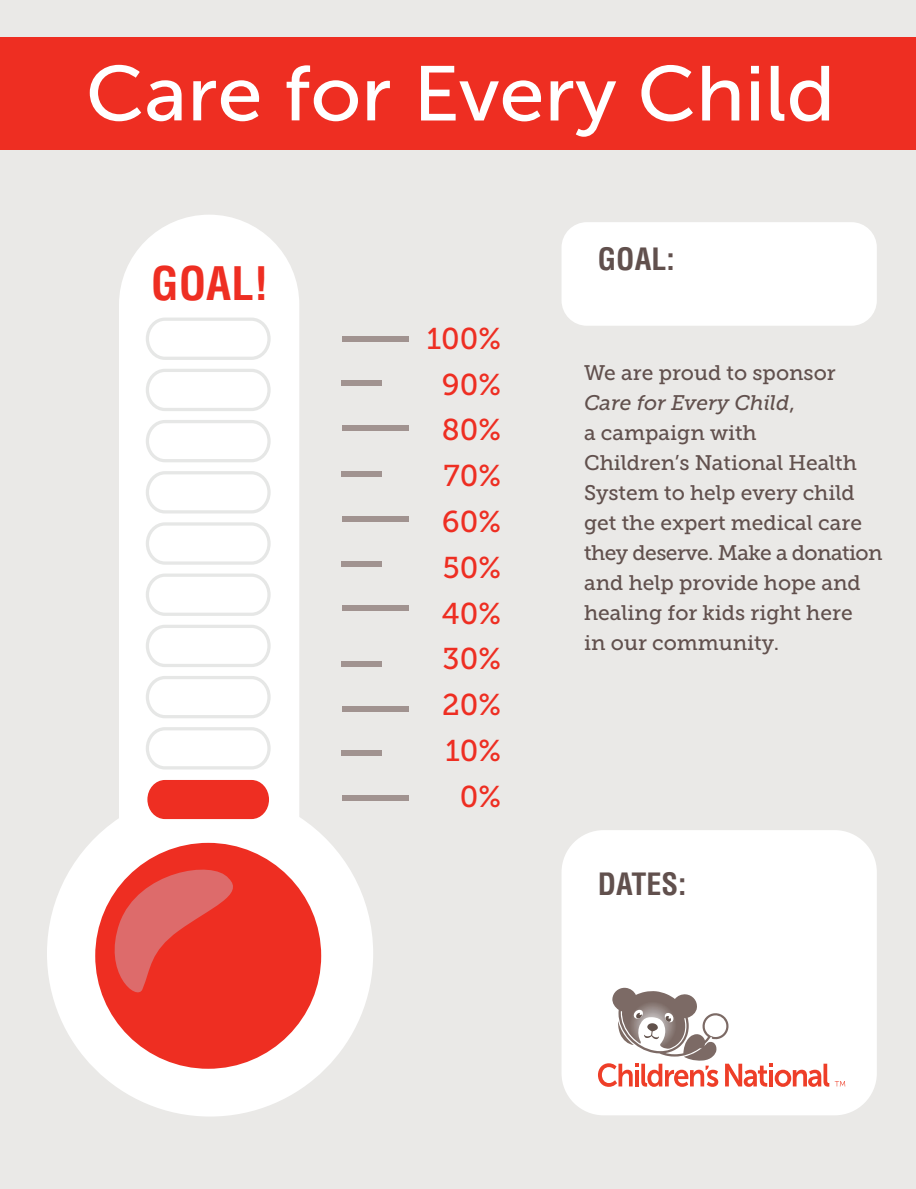
<style>
.page{position:relative;width:916px;height:1189px;background:#fff}
.page>*{position:absolute;margin:0;border:0;box-sizing:border-box;transform-origin:0 0}
.t1{font:700 condensed 45px "Helvetica";color:#ee2e22}
.t2{font:30px/45.8px "Museo Slab 500";color:#ee2e22;text-align:right}
.t3{font:700 condensed 30px "Helvetica";color:#61504d}
.t4{font:21px/30px "Museo Slab 500";color:#61504d}
.s1{font-style:italic}
</style>
<div class="page">
<div style="left:0;top:0;width:915px;height:1188px;background:#eae9e7"></div>
<svg style="left:47px;top:215px;width:326px;height:901px;fill:#fff"></svg>
<div style="left:341px;top:794px;width:67px;height:6px;background:#a19390"></div>
<div style="left:341px;top:750px;width:41px;height:5px;background:#a19390"></div>
<div style="left:341px;top:705px;width:67px;height:6px;background:#a19390"></div>
<div style="left:341px;top:661px;width:41px;height:5px;background:#a19390"></div>
<div style="left:341px;top:605px;width:67px;height:5px;background:#a19390"></div>
<div style="left:341px;top:560px;width:41px;height:6px;background:#a19390"></div>
<div style="left:341px;top:516px;width:67px;height:5px;background:#a19390"></div>
<div style="left:341px;top:471px;width:41px;height:6px;background:#a19390"></div>
<div style="left:341px;top:425px;width:67px;height:5px;background:#a19390"></div>
<div style="left:341px;top:380px;width:41px;height:6px;background:#a19390"></div>
<div style="left:341px;top:336px;width:67px;height:5px;background:#a19390"></div>
<div style="left:95px;top:842px;width:226px;height:226px;background:#ee2e22;border-radius:50%"></div>
<svg style="left:102px;top:858px;width:131px;height:144px"></svg>
<div style="left:147px;top:779px;width:122px;height:39px;background:#ee2e22;border-radius:19px"></div>
<div style="left:146px;top:727px;width:124px;height:42px;border:3px solid #e6e7e6;border-radius:19px"></div>
<div style="left:146px;top:675px;width:124px;height:43px;border:3px solid #e6e7e6;border-radius:19px"></div>
<div style="left:146px;top:624px;width:124px;height:43px;border:3px solid #e6e7e6;border-radius:19px"></div>
<div style="left:146px;top:573px;width:124px;height:42px;border:3px solid #e6e7e6;border-radius:19px"></div>
<div style="left:146px;top:522px;width:124px;height:42px;border:3px solid #e6e7e6;border-radius:19px"></div>
<div style="left:146px;top:471px;width:124px;height:42px;border:3px solid #e6e7e6;border-radius:19px"></div>
<div style="left:146px;top:420px;width:124px;height:42px;border:3px solid #e6e7e6;border-radius:19px"></div>
<div style="left:146px;top:368px;width:124px;height:43px;border:3px solid #e6e7e6;border-radius:19px"></div>
<div style="left:146px;top:317px;width:124px;height:43px;border:3px solid #e6e7e6;border-radius:19px"></div>
<div style="left:561px;top:829px;width:315px;height:285px;background:#fff;border-radius:42px"></div>
<div style="left:561px;top:222px;width:315px;height:103px;background:#fff;border-radius:25px"></div>
<svg style="left:598px;top:987px;width:246px;height:99px"></svg>
<div style="left:0;top:38px;width:915px;height:112px;background:#ee2e22"></div>
<svg style="left:90px;top:65px;width:51px;height:56px"></svg>
<svg style="left:147px;top:80px;width:34px;height:41px"></svg>
<svg style="left:193px;top:80px;width:66px;height:41px"></svg>
<svg style="left:286px;top:65px;width:72px;height:56px"></svg>
<svg style="left:367px;top:81px;width:23px;height:39px"></svg>
<svg style="left:421px;top:66px;width:120px;height:55px"></svg>
<svg style="left:550px;top:81px;width:66px;height:56px"></svg>
<svg style="left:641px;top:65px;width:51px;height:56px"></svg>
<svg style="left:702px;top:66px;width:37px;height:54px"></svg>
<svg style="left:751px;top:66px;width:7px;height:54px"></svg>
<svg style="left:770px;top:66px;width:58px;height:55px"></svg>
<h1 class="t1" style="left:151px;top:255px;width:119px">GOAL!</h1>
<h2 class="t2" style="left:426px;top:316px;width:76px">100%<br>90%<br>80%<br>70%<br>60%<br>50%<br>40%<br>30%<br>20%<br>10%<br>0%</h2>
<h2 class="t3" style="left:597px;top:240px;width:78px">GOAL:</h2>
<p class="t4" style="left:584px;top:357px;width:300px">We are proud to sponsor<br><span class="s1">Care for Every Child</span>,<br>a campaign with<br>Children’s National Health<br>System to help every child get the expert medical care they deserve. Make a donation and help provide hope and healing for kids right here<br>in our community.</p>
<h2 class="t3" style="left:597px;top:864px;width:90px">DATES:</h2>
</div>
